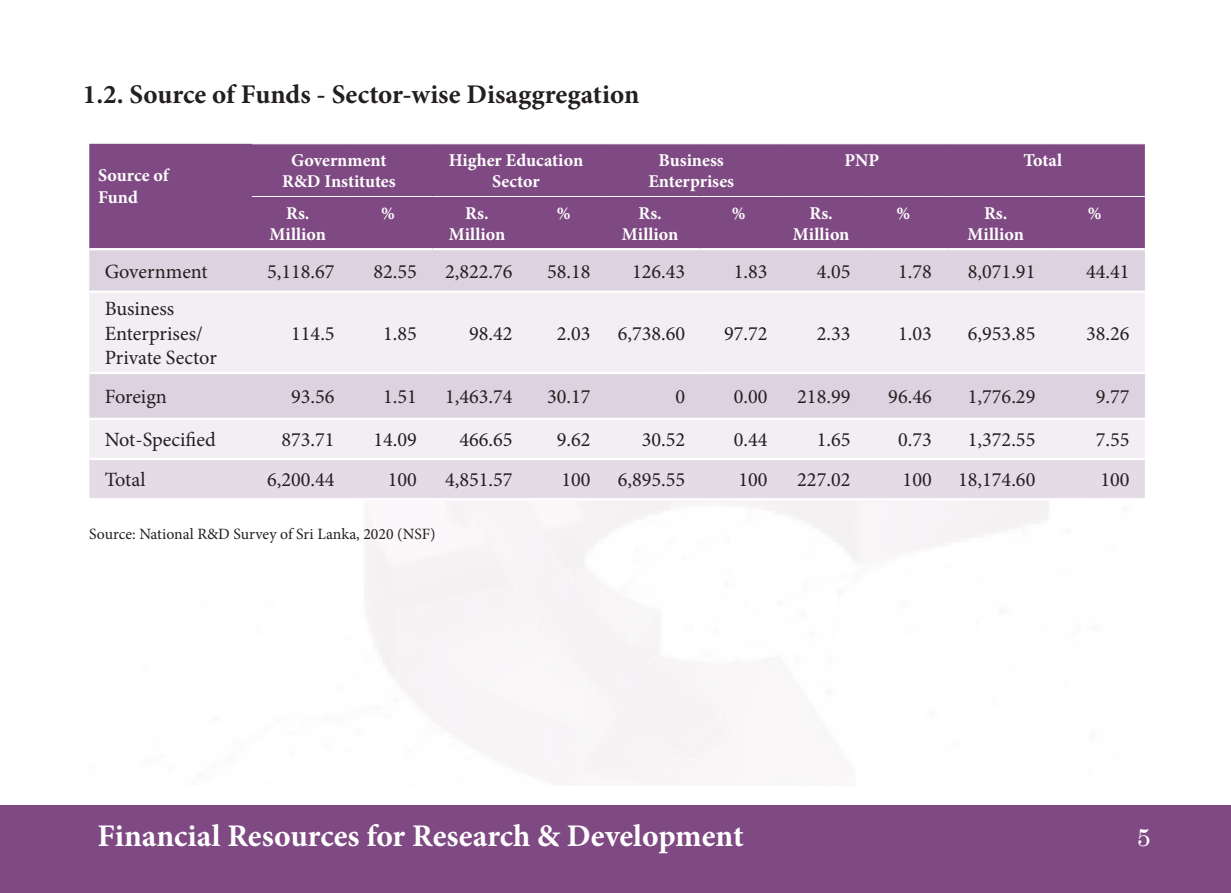
<style>
.page{position:relative;width:1231px;height:893px;background:#fff}
.page>*{position:absolute;margin:0;border:0;box-sizing:border-box;transform-origin:0 0}
.t1{font:700 31.5px "Minion Pro";color:#fff}
.t2{font:700 27px "Minion Pro";color:#231f20}
.t3{font:24.75px "Century Schoolbook";color:#fff}
.t4{font:20.25px/24.3px "Minion Pro";color:#231f20}
.t5{font:700 18px/21.6px "Minion Pro";color:#fff;text-align:center}
.t6{font:15.75px "Minion Pro";color:#231f20}
</style>
<div class="page">
<div style="left:0;top:805px;width:1231px;height:88px;background:#7f4983"></div>
<div style="left:89px;top:144px;width:1056px;height:104px;background:#7f4983"></div>
<div style="left:89px;top:250px;width:1056px;height:41px;background:#ddd2df"></div>
<svg style="left:89px;top:293px;width:1056px;height:165px;background:#ece6ed"></svg>
<div style="left:89px;top:460px;width:1056px;height:38px;background:#e4dbe6"></div>
<hr style="left:252px;top:196px;width:98px;height:1px;background:#fff">
<hr style="left:350px;top:196px;width:82px;height:1px;background:#fff">
<hr style="left:432px;top:196px;width:96px;height:1px;background:#fff">
<hr style="left:528px;top:196px;width:78px;height:1px;background:#fff">
<hr style="left:606px;top:196px;width:95px;height:1px;background:#fff">
<hr style="left:701px;top:196px;width:82px;height:1px;background:#fff">
<hr style="left:783px;top:196px;width:83px;height:1px;background:#fff">
<hr style="left:866px;top:196px;width:81px;height:1px;background:#fff">
<hr style="left:947px;top:196px;width:104px;height:1px;background:#fff">
<hr style="left:1051px;top:196px;width:94px;height:1px;background:#fff">
<hr style="left:89px;top:418px;width:163px;height:2px;background:#fff">
<hr style="left:252px;top:418px;width:98px;height:2px;background:#fff">
<hr style="left:350px;top:418px;width:82px;height:2px;background:#fff">
<hr style="left:432px;top:418px;width:96px;height:2px;background:#fff">
<hr style="left:528px;top:418px;width:78px;height:2px;background:#fff">
<hr style="left:606px;top:418px;width:95px;height:2px;background:#fff">
<hr style="left:701px;top:418px;width:82px;height:2px;background:#fff">
<hr style="left:783px;top:418px;width:83px;height:2px;background:#fff">
<hr style="left:866px;top:418px;width:81px;height:2px;background:#fff">
<hr style="left:947px;top:418px;width:104px;height:2px;background:#fff">
<hr style="left:1051px;top:418px;width:94px;height:2px;background:#fff">
<hr style="left:89px;top:372px;width:163px;height:2px;background:#fff">
<hr style="left:252px;top:372px;width:98px;height:2px;background:#fff">
<hr style="left:350px;top:372px;width:82px;height:2px;background:#fff">
<hr style="left:432px;top:372px;width:96px;height:2px;background:#fff">
<hr style="left:528px;top:372px;width:78px;height:2px;background:#fff">
<hr style="left:606px;top:372px;width:95px;height:2px;background:#fff">
<hr style="left:701px;top:372px;width:82px;height:2px;background:#fff">
<hr style="left:783px;top:372px;width:83px;height:2px;background:#fff">
<hr style="left:866px;top:372px;width:81px;height:2px;background:#fff">
<hr style="left:947px;top:372px;width:104px;height:2px;background:#fff">
<hr style="left:1051px;top:372px;width:94px;height:2px;background:#fff">
<p class="t2" style="left:83px;top:75px;width:558px">1.2. Source of Funds - Sector-wise Disaggregation</p>
<p class="t5" style="left:98px;top:165px;width:72px">Source of</p>
<p class="t5" style="left:98px;top:186px;width:41px">Fund</p>
<p class="t5" style="left:282px;top:149px;width:115px">Government<br>R&amp;D Institutes</p>
<p class="t5" style="left:449px;top:149px;width:136px">Higher Education<br>Sector</p>
<p class="t5" style="left:648px;top:149px;width:87px">Business<br>Enterprises</p>
<p class="t5" style="left:844px;top:149px;width:36px">PNP</p>
<p class="t5" style="left:1023px;top:149px;width:40px">Total</p>
<p class="t5" style="left:270px;top:202px;width:58px">Rs.<br>Million</p>
<p class="t5" style="left:381px;top:202px;width:15px">%</p>
<p class="t5" style="left:449px;top:202px;width:58px">Rs.<br>Million</p>
<p class="t5" style="left:557px;top:202px;width:15px">%</p>
<p class="t5" style="left:622px;top:202px;width:58px">Rs.<br>Million</p>
<p class="t5" style="left:732px;top:202px;width:15px">%</p>
<p class="t5" style="left:793px;top:202px;width:58px">Rs.<br>Million</p>
<p class="t5" style="left:896px;top:202px;width:15px">%</p>
<p class="t5" style="left:967px;top:202px;width:58px">Rs.<br>Million</p>
<p class="t5" style="left:1088px;top:202px;width:15px">%</p>
<p class="t4" style="left:105px;top:259px;width:105px">Government</p>
<p class="t4" style="left:267px;top:259px;width:69px">5,118.67</p>
<p class="t4" style="left:373px;top:259px;width:45px">82.55</p>
<p class="t4" style="left:445px;top:259px;width:69px">2,822.76</p>
<p class="t4" style="left:547px;top:259px;width:45px">58.18</p>
<p class="t4" style="left:632px;top:259px;width:55px">126.43</p>
<p class="t4" style="left:734px;top:259px;width:35px">1.83</p>
<p class="t4" style="left:817px;top:259px;width:35px">4.05</p>
<p class="t4" style="left:898px;top:259px;width:35px">1.78</p>
<p class="t4" style="left:968px;top:259px;width:69px">8,071.91</p>
<p class="t4" style="left:1086px;top:259px;width:45px">44.41</p>
<p class="t4" style="left:105px;top:297px;width:114px">Business<br>Enterprises/<br>Private Sector</p>
<p class="t4" style="left:291px;top:321px;width:45px">114.5</p>
<p class="t4" style="left:383px;top:321px;width:35px">1.85</p>
<p class="t4" style="left:469px;top:321px;width:45px">98.42</p>
<p class="t4" style="left:557px;top:321px;width:35px">2.03</p>
<p class="t4" style="left:618px;top:321px;width:69px">6,738.60</p>
<p class="t4" style="left:724px;top:321px;width:45px">97.72</p>
<p class="t4" style="left:817px;top:321px;width:35px">2.33</p>
<p class="t4" style="left:898px;top:321px;width:35px">1.03</p>
<p class="t4" style="left:968px;top:321px;width:69px">6,953.85</p>
<p class="t4" style="left:1086px;top:321px;width:45px">38.26</p>
<p class="t4" style="left:105px;top:385px;width:64px">Foreign</p>
<p class="t4" style="left:291px;top:385px;width:45px">93.56</p>
<p class="t4" style="left:383px;top:385px;width:35px">1.51</p>
<p class="t4" style="left:445px;top:385px;width:69px">1,463.74</p>
<p class="t4" style="left:547px;top:385px;width:45px">30.17</p>
<p class="t4" style="left:676px;top:385px;width:11px">0</p>
<p class="t4" style="left:734px;top:385px;width:35px">0.00</p>
<p class="t4" style="left:797px;top:385px;width:55px">218.99</p>
<p class="t4" style="left:888px;top:385px;width:45px">96.46</p>
<p class="t4" style="left:968px;top:385px;width:69px">1,776.29</p>
<p class="t4" style="left:1096px;top:385px;width:35px">9.77</p>
<p class="t4" style="left:105px;top:428px;width:113px">Not-Specified</p>
<p class="t4" style="left:281px;top:428px;width:55px">873.71</p>
<p class="t4" style="left:373px;top:428px;width:45px">14.09</p>
<p class="t4" style="left:459px;top:428px;width:55px">466.65</p>
<p class="t4" style="left:557px;top:428px;width:35px">9.62</p>
<p class="t4" style="left:642px;top:428px;width:45px">30.52</p>
<p class="t4" style="left:734px;top:428px;width:35px">0.44</p>
<p class="t4" style="left:817px;top:428px;width:35px">1.65</p>
<p class="t4" style="left:898px;top:428px;width:35px">0.73</p>
<p class="t4" style="left:968px;top:428px;width:69px">1,372.55</p>
<p class="t4" style="left:1096px;top:428px;width:35px">7.55</p>
<p class="t4" style="left:105px;top:468px;width:43px">Total</p>
<p class="t4" style="left:267px;top:468px;width:69px">6,200.44</p>
<p class="t4" style="left:388px;top:468px;width:31px">100</p>
<p class="t4" style="left:445px;top:468px;width:69px">4,851.57</p>
<p class="t4" style="left:561px;top:468px;width:31px">100</p>
<p class="t4" style="left:618px;top:468px;width:69px">6,895.55</p>
<p class="t4" style="left:738px;top:468px;width:31px">100</p>
<p class="t4" style="left:797px;top:468px;width:55px">227.02</p>
<p class="t4" style="left:903px;top:468px;width:31px">100</p>
<p class="t4" style="left:958px;top:468px;width:79px">18,174.60</p>
<p class="t4" style="left:1100px;top:468px;width:31px">100</p>
<p class="t6" style="left:89px;top:523px;width:348px">Source: National R&amp;D Survey of Sri Lanka, 2020 (NSF)</p>
<h1 class="t1" style="left:98px;top:814px;width:648px">Financial Resources for Research &amp; Development</h1>
<p class="t3" style="left:1137px;top:816px;width:15px">5</p>
</div>
